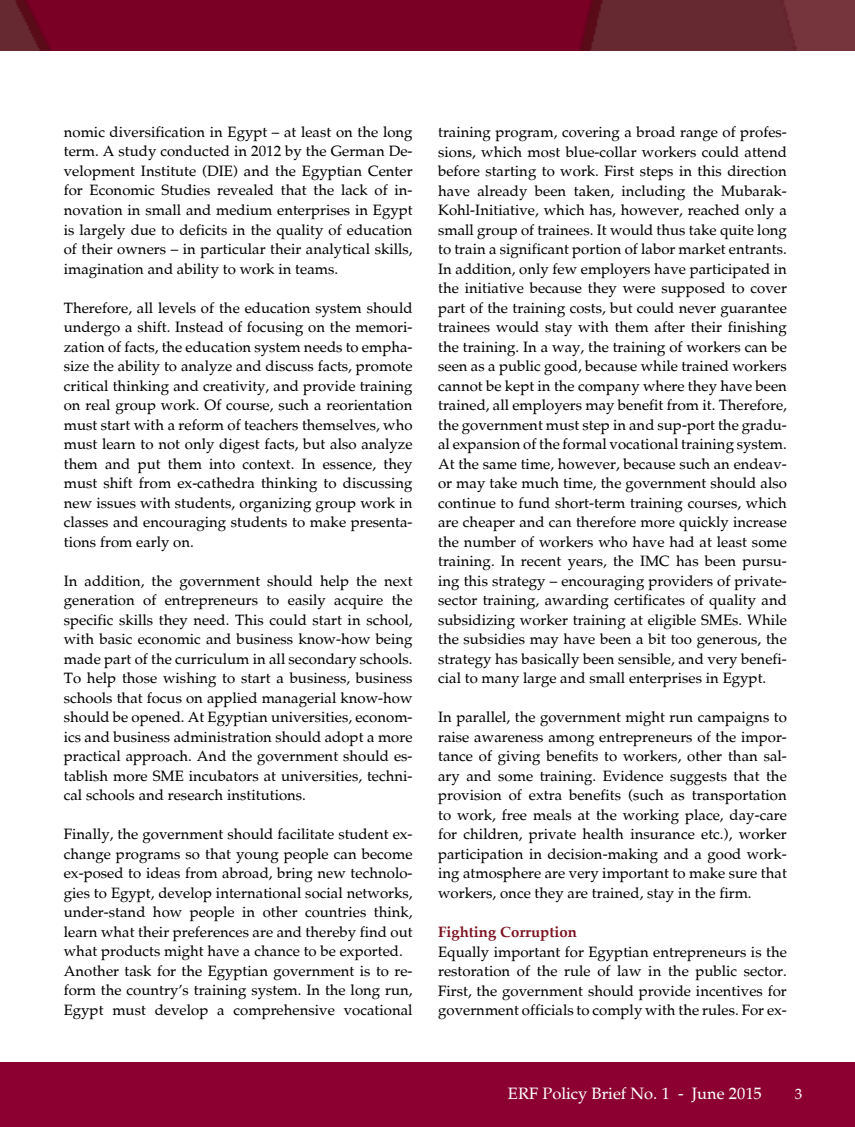
<style>
.page{position:relative;width:855px;height:1127px;background:#fff}
.page>*{position:absolute;margin:0;border:0;box-sizing:border-box;transform-origin:0 0}
.t1{font:16.5px "Palatia";color:#fff}
.t2{font:15px/19.5px "Palatia";color:#000;text-align:justify}
.t3{font:700 15px "Palatia";color:#7b1220}
.t4{font:15px "Palatia";color:#fff}
</style>
<div class="page">
<img style="left:0;top:0;width:855px;height:50px">
<div style="left:0;top:1062px;width:855px;height:65px;background:#8b0030"></div>
<p class="t2" style="left:64px;top:122px;width:350px">nomic diversification in Egypt – at least on the long term. A study conducted in 2012 by the German De&shy;velopment Institute (DIE) and the Egyptian Center for Economic Studies revealed that the lack of in&shy;novation in small and medium enterprises in Egypt is largely due to deficits in the quality of education of their owners – in particular their analytical skills, imagination and ability to work in teams.</p>
<p class="t2" style="left:64px;top:298px;width:350px">Therefore, all levels of the education system should undergo a shift. Instead of focusing on the memori&shy;zation of facts, the education system needs to empha&shy;size the ability to analyze and discuss facts, promote critical thinking and creativity, and provide training on real group work. Of course, such a reorientation must start with a reform of teachers themselves, who must learn to not only digest facts, but also analyze them and put them into context. In essence, they must shift from ex-cathedra thinking to discussing new issues with students, organizing group work in classes and encouraging students to make presenta&shy;tions from early on.</p>
<p class="t2" style="left:64px;top:571px;width:350px">In addition, the government should help the next generation of entrepreneurs to easily acquire the specific skills they need. This could start in school, with basic economic and business know-how being made part of the curriculum in all secondary schools.<br>To help those wishing to start a business, business schools that focus on applied managerial know-how should be opened. At Egyptian universities, econom&shy;ics and business administration should adopt a more practical approach. And the government should es&shy;tablish more SME incubators at universities, techni&shy;cal schools and research institutions.</p>
<p class="t2" style="left:64px;top:824px;width:350px;text-align:left">Finally, the government should facilitate student ex&shy;change programs so that young people can become ex-posed to ideas from abroad, bring new technolo&shy;gies to Egypt, develop international social networks, under-stand how people in other countries think, learn what their preferences are and thereby find out what products might have a chance to be exported.<br>Another task for the Egyptian government is to re&shy;form the country’s training system. In the long run, Egypt must develop a comprehensive vocational</p>
<p class="t2" style="left:438px;top:123px;width:350px">training program, covering a broad range of profes&shy;sions, which most blue-collar workers could attend before starting to work. First steps in this direction have already been taken, including the Mubarak-Kohl-Initiative, which has, however, reached only a small group of trainees. It would thus take quite long to train a significant portion of labor market entrants.<br>In addition, only few employers have participated in the initiative because they were supposed to cover part of the training costs, but could never guarantee trainees would stay with them after their finishing the training. In a way, the training of workers can be seen as a public good, because while trained workers cannot be kept in the company where they have been trained, all employers may benefit from it. Therefore, the government must step in and sup-port the gradu&shy;al expansion of the formal vocational training system.<br>At the same time, however, because such an endeav&shy;or may take much time, the government should also continue to fund short-term training courses, which are cheaper and can therefore more quickly increase the number of workers who have had at least some training. In recent years, the IMC has been pursu&shy;ing this strategy – encouraging providers of private&shy;sector training, awarding certificates of quality and subsidizing worker training at eligible SMEs. While the subsidies may have been a bit too generous, the strategy has basically been sensible, and very benefi&shy;cial to many large and small enterprises in Egypt.</p>
<p class="t2" style="left:438px;top:708px;width:350px">In parallel, the government might run campaigns to raise awareness among entrepreneurs of the impor&shy;tance of giving benefits to workers, other than sal&shy;ary and some training. Evidence suggests that the provision of extra benefits (such as transportation to work, free meals at the working place, day-care for children, private health insurance etc.), worker participation in decision-making and a good work&shy;ing atmosphere are very important to make sure that workers, once they are trained, stay in the firm.</p>
<p class="t3" style="left:438px;top:923px;width:140px">Fighting Corruption</p>
<p class="t2" style="left:438px;top:942px;width:350px">Equally important for Egyptian entrepreneurs is the restoration of the rule of law in the public sector.<br>First, the government should provide incentives for government officials to comply with the rules. For ex-</p>
<p class="t1" style="left:508px;top:1083px;width:255px">ERF Policy Brief No. 1 - June 2015</p>
<p class="t4" style="left:794px;top:1085px;width:9px">3</p>
</div>
